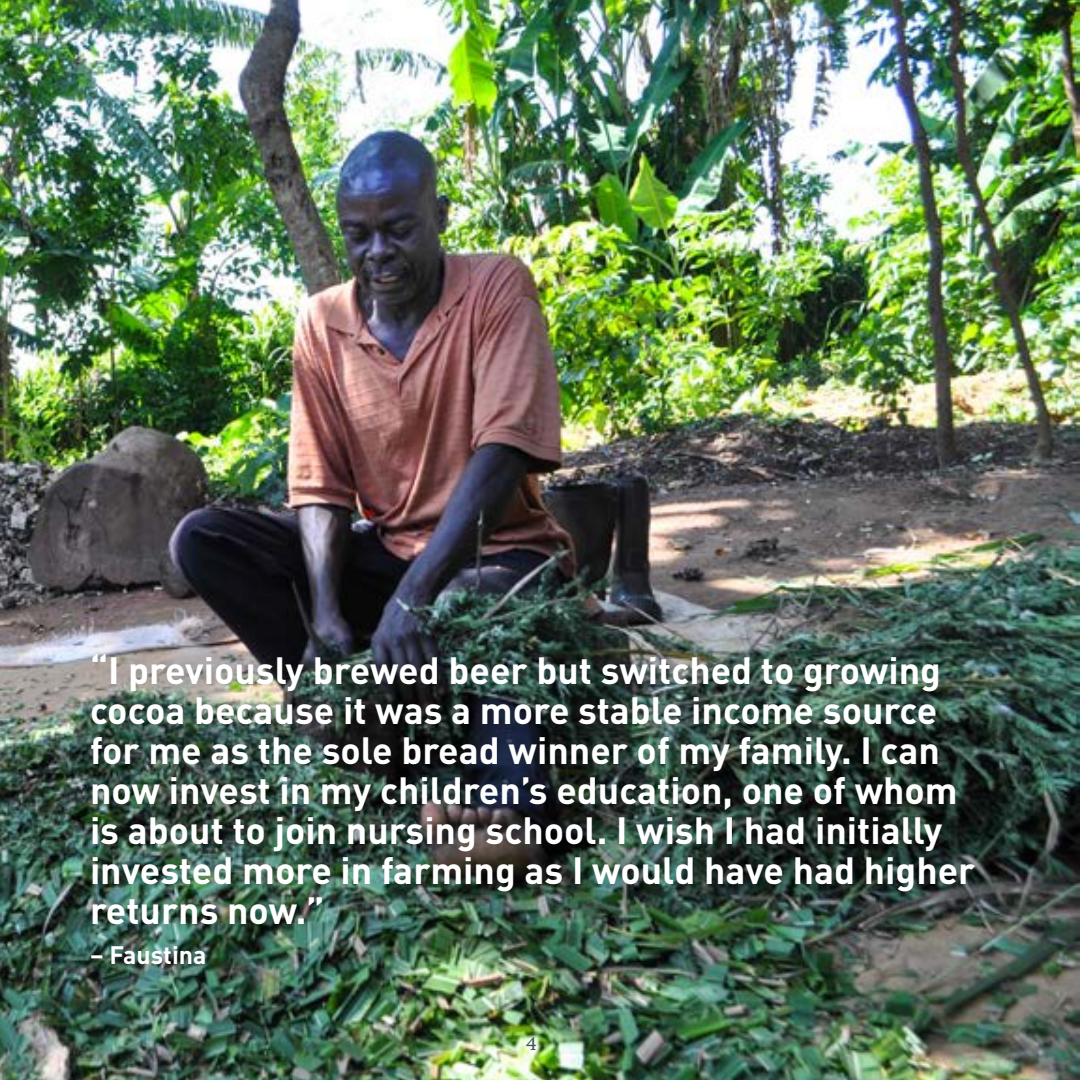
<style>
.page{position:relative;width:1080px;height:1080px;background:#fff}
.page>*{position:absolute;margin:0;border:0;box-sizing:border-box;transform-origin:0 0}
.t1{font:700 37.5px/40px "DIN";color:#fff}
.t2{font:700 25px "DIN";color:#fff}
.t3{font:20px "Swift";color:#455560}
</style>
<div class="page">
<img style="left:0;top:0;width:1080px;height:1080px">
<div style="left:78px;top:643px;width:907px;height:332px;background:#000;opacity:.11"></div>
<p class="t1" style="left:90px;top:649px;width:887px">“I previously brewed beer but switched to growing cocoa because it was a more stable income source for me as the sole bread winner of my family. I can now invest in my children’s education, one of whom is about to join nursing school. I wish I had initially invested more in farming as I would have had higher returns now.”</p>
<p class="t2" style="left:90px;top:938px;width:118px">– Faustina</p>
<p class="t3" style="left:526px;top:1033px;width:21px">44</p>
</div>
